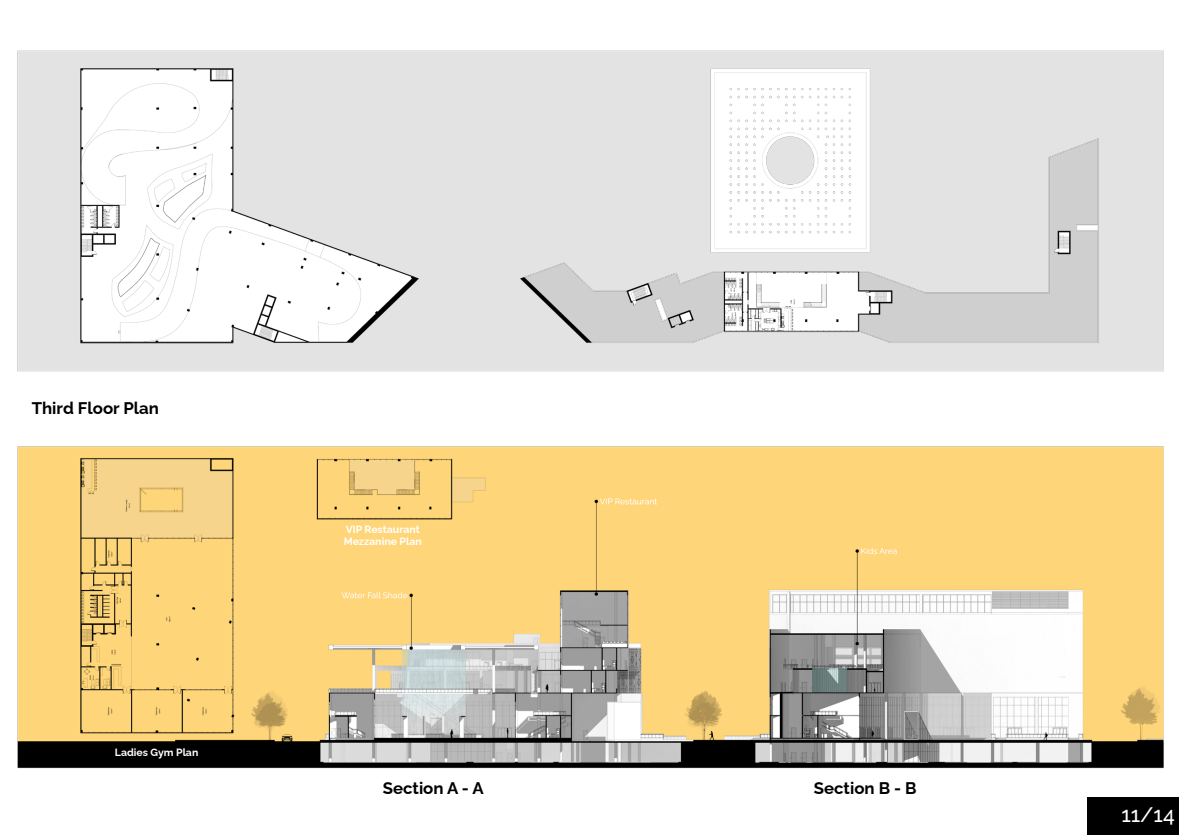
<style>
.page{position:relative;width:1179px;height:835px;background:#fff}
.page>*{position:absolute;margin:0;border:0;box-sizing:border-box;transform-origin:0 0}
.t1{font:100 21px "Raleway";color:#fff}
.t2{font:100 16.8px "Raleway";color:#000}
.t3{font:100 10.5px/12.6px "Raleway";color:#fff}
</style>
<div class="page">
<img style="left:17px;top:50px;width:1162px;height:784px">
<h2 class="t2" style="left:32px;top:394px;width:129px">Third Floor Plan</h2>
<p class="t3" style="left:115px;top:744px;width:85px">Ladies Gym Plan</p>
<p class="t3" style="left:344px;top:521px;width:80px">VIP Restaurant<br>Mezzanine Plan</p>
<h2 class="t2" style="left:383px;top:774px;width:103px">Section A - A</h2>
<h2 class="t2" style="left:814px;top:774px;width:104px">Section B - B</h2>
<h1 class="t1" style="left:1121px;top:797px;width:55px">11/14</h1>
</div>
